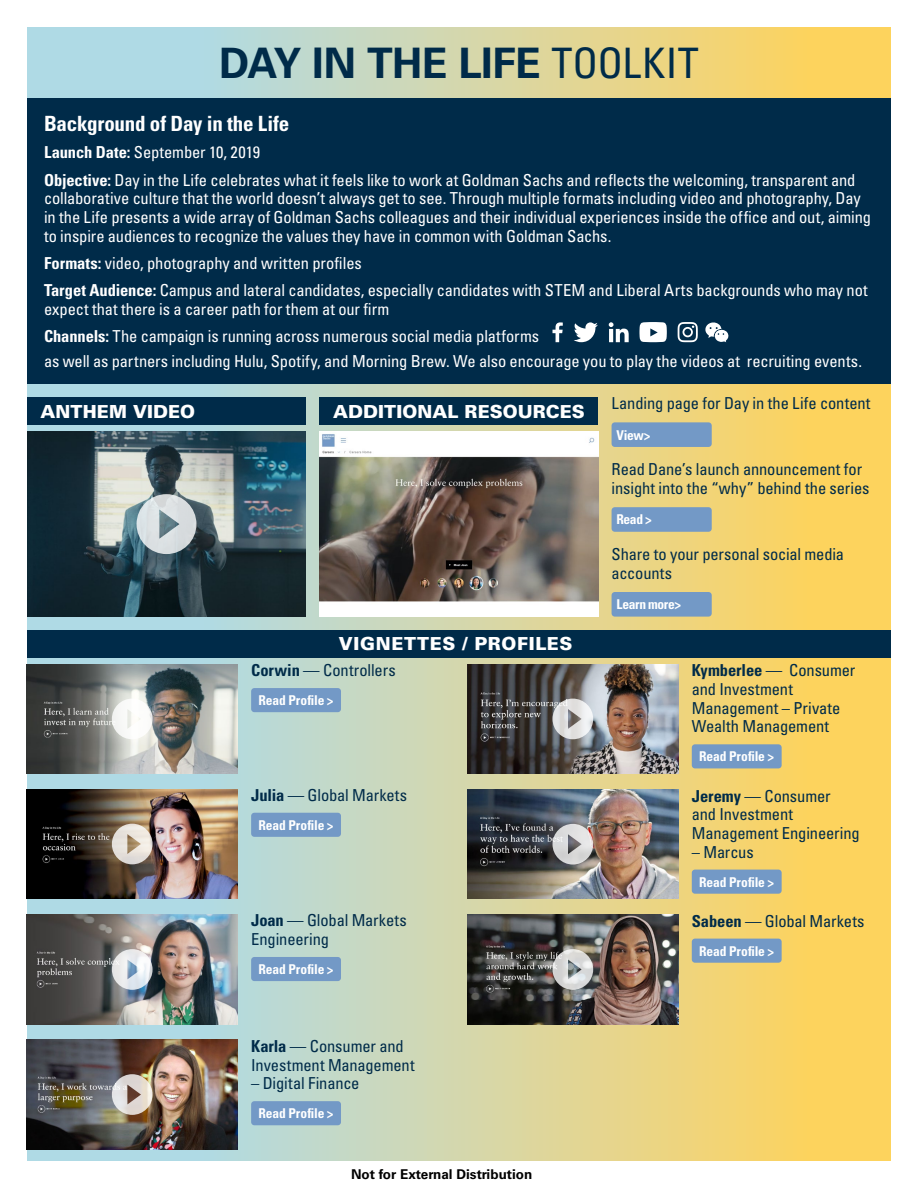
<style>
.page{position:relative;width:918px;height:1188px;background:#fff}
.page>*{position:absolute;margin:0;border:0;box-sizing:border-box;transform-origin:0 0}
.t1{font:700 42px "Univers LT Std";letter-spacing:-.015em;color:#002b49}
.t2{font:700 condensed 21px "Univers LT Std";letter-spacing:-.01em;color:#fff}
.t3{font:900 18px "Univers LT Std";letter-spacing:.005em;color:#fff}
.t4{font:900 18px "Univers LT Std";letter-spacing:.035em;color:#fff}
.t5{font:condensed 16.5px/27.3px "Univers LT Std";letter-spacing:-.005em;color:#fff}
.t6{font:condensed 16.5px/18.8px "Univers LT Std";letter-spacing:-.01em;color:#002b49}
.t7{font:700 condensed 13.5px "Univers LT Std";letter-spacing:-.005em;color:#fff}
.t8{font:700 13.5px "Univers LT Std";color:#000}
.s1{font-weight:400;font-stretch:condensed}
.s2{font-weight:700}
</style>
<div class="page">
<div style="left:27px;top:27px;width:864px;height:1134px;background:linear-gradient(to right,#a0d6f7,#ffd459)"></div>
<div style="left:27px;top:630px;width:864px;height:28px;background:#002b49"></div>
<div style="left:251px;top:813px;width:90px;height:24px;background:#7399c6;border-radius:3px"></div>
<div style="left:251px;top:688px;width:90px;height:24px;background:#7399c6;border-radius:3px"></div>
<img style="left:27px;top:664px;width:211px;height:110px">
<svg style="left:112px;top:699px;width:41px;height:40px"></svg>
<img style="left:27px;top:789px;width:211px;height:110px">
<svg style="left:112px;top:824px;width:41px;height:40px"></svg>
<div style="left:251px;top:957px;width:90px;height:24px;background:#7399c6;border-radius:3px"></div>
<img style="left:27px;top:915px;width:211px;height:109px">
<svg style="left:112px;top:949px;width:41px;height:41px"></svg>
<div style="left:320px;top:397px;width:278px;height:28px;background:#002b49"></div>
<div style="left:612px;top:422px;width:100px;height:25px;background:#7399c6;border-radius:3px"></div>
<div style="left:612px;top:507px;width:100px;height:25px;background:#7399c6;border-radius:3px"></div>
<div style="left:612px;top:592px;width:100px;height:25px;background:#7399c6;border-radius:3px"></div>
<img style="left:27px;top:432px;width:279px;height:184px">
<svg style="left:137px;top:494px;width:59px;height:60px"></svg>
<img style="left:320px;top:432px;width:278px;height:184px">
<div style="left:27px;top:99px;width:864px;height:285px;background:#002b49"></div>
<svg style="left:705px;top:322px;width:24px;height:20px"></svg>
<svg style="left:553px;top:322px;width:10px;height:20px"></svg>
<svg style="left:574px;top:322px;width:24px;height:20px"></svg>
<svg style="left:609px;top:322px;width:20px;height:20px"></svg>
<svg style="left:639px;top:322px;width:28px;height:20px"></svg>
<svg style="left:678px;top:322px;width:20px;height:20px"></svg>
<div style="left:692px;top:870px;width:90px;height:24px;background:#7399c6;border-radius:3px"></div>
<img style="left:467px;top:790px;width:211px;height:109px">
<svg style="left:553px;top:824px;width:40px;height:41px"></svg>
<div style="left:692px;top:744px;width:90px;height:24px;background:#7399c6;border-radius:3px"></div>
<img style="left:467px;top:664px;width:211px;height:110px">
<svg style="left:553px;top:699px;width:40px;height:40px"></svg>
<div style="left:692px;top:939px;width:90px;height:24px;background:#7399c6;border-radius:3px"></div>
<img style="left:467px;top:915px;width:211px;height:109px">
<svg style="left:553px;top:949px;width:40px;height:41px"></svg>
<div style="left:251px;top:1101px;width:90px;height:24px;background:#7399c6;border-radius:3px"></div>
<img style="left:27px;top:1040px;width:211px;height:109px">
<svg style="left:112px;top:1074px;width:41px;height:41px"></svg>
<div style="left:27px;top:397px;width:279px;height:28px;background:#002b49"></div>
<h1 class="t1" style="left:219px;top:39px;width:481px">DAY IN THE LIFE <span class="s1">TOOLKIT</span></h1>
<p class="t2" style="left:44px;top:111px;width:247px">Background of Day in the Life</p>
<p class="t5" style="left:44px;top:139px;width:813px"><span class="s2">Launch Date:</span> September 10, 2019<br><span class="s2">Objective:</span> Day in the Life celebrates what it feels like to work at Goldman Sachs and reflects the welcoming, transparent and</p>
<p class="t5" style="left:44px;top:189px;width:829px;line-height:18.8px">collaborative culture that the world doesn’t always get to see. Through multiple formats including video and photography, Day in the Life presents a wide array of Goldman Sachs colleagues and their individual experiences inside the office and out, aiming to inspire audiences to recognize the values they have in common with Goldman Sachs.</p>
<p class="t5" style="left:44px;top:249px;width:825px"><span class="s2">Formats:</span> video, photography and written profiles<br><span class="s2">Target Audience:</span> Campus and lateral candidates, especially candidates with STEM and Liberal Arts backgrounds who may not</p>
<p class="t5" style="left:44px;top:295px;width:497px">expect that there is a career path for them at our firm<br><span class="s2">Channels:</span> The campaign is running across numerous social media platforms</p>
<p class="t5" style="left:44px;top:347px;width:820px">as well as partners including Hulu, Spotify, and Morning Brew. We also encourage you to play the videos at recruiting events.</p>
<p class="t3" style="left:40px;top:400px;width:156px">ANTHEM VIDEO</p>
<p class="t3" style="left:333px;top:400px;width:253px">ADDITIONAL RESOURCES</p>
<p class="t6" style="left:612px;top:394px;width:260px">Landing page for Day in the Life content</p>
<p class="t7" style="left:616px;top:426px;width:36px">View&gt;</p>
<p class="t6" style="left:612px;top:460px;width:259px">Read Dane’s launch announcement for insight into the “why” behind the series</p>
<p class="t7" style="left:616px;top:511px;width:37px">Read &gt;</p>
<p class="t6" style="left:612px;top:545px;width:234px">Share to your personal social media accounts</p>
<p class="t7" style="left:616px;top:596px;width:66px">Learn more&gt;</p>
<p class="t4" style="left:339px;top:633px;width:235px">VIGNETTES / PROFILES</p>
<p class="t6" style="left:251px;top:661px;width:146px"><span class="s2">Corwin</span> — Controllers</p>
<p class="t7" style="left:259px;top:692px;width:77px">Read Profile &gt;</p>
<p class="t6" style="left:251px;top:785px;width:158px"><span class="s2">Julia</span> — Global Markets</p>
<p class="t7" style="left:259px;top:817px;width:77px">Read Profile &gt;</p>
<p class="t6" style="left:251px;top:911px;width:157px"><span class="s2">Joan</span> — Global Markets<br>Engineering</p>
<p class="t7" style="left:259px;top:961px;width:77px">Read Profile &gt;</p>
<p class="t6" style="left:251px;top:1036px;width:165px"><span class="s2">Karla</span> — Consumer and<br>Investment Management</p>
<p class="t6" style="left:251px;top:1074px;width:110px">– Digital Finance</p>
<p class="t7" style="left:259px;top:1105px;width:77px">Read Profile &gt;</p>
<p class="t8" style="left:351px;top:1166px;width:183px">Not for External Distribution</p>
<p class="t6" style="left:692px;top:661px;width:165px"><span class="s2">Kymberlee</span> — Consumer and Investment<br>Management – Private<br>Wealth Management</p>
<p class="t7" style="left:699px;top:748px;width:77px">Read Profile &gt;</p>
<p class="t6" style="left:692px;top:786px;width:169px"><span class="s2">Jeremy</span> — Consumer<br>and Investment<br>Management Engineering</p>
<p class="t6" style="left:692px;top:842px;width:63px">– Marcus</p>
<p class="t7" style="left:699px;top:873px;width:77px">Read Profile &gt;</p>
<p class="t6" style="left:692px;top:911px;width:174px"><span class="s2">Sabeen</span> — Global Markets</p>
<p class="t7" style="left:699px;top:942px;width:77px">Read Profile &gt;</p>
</div>
